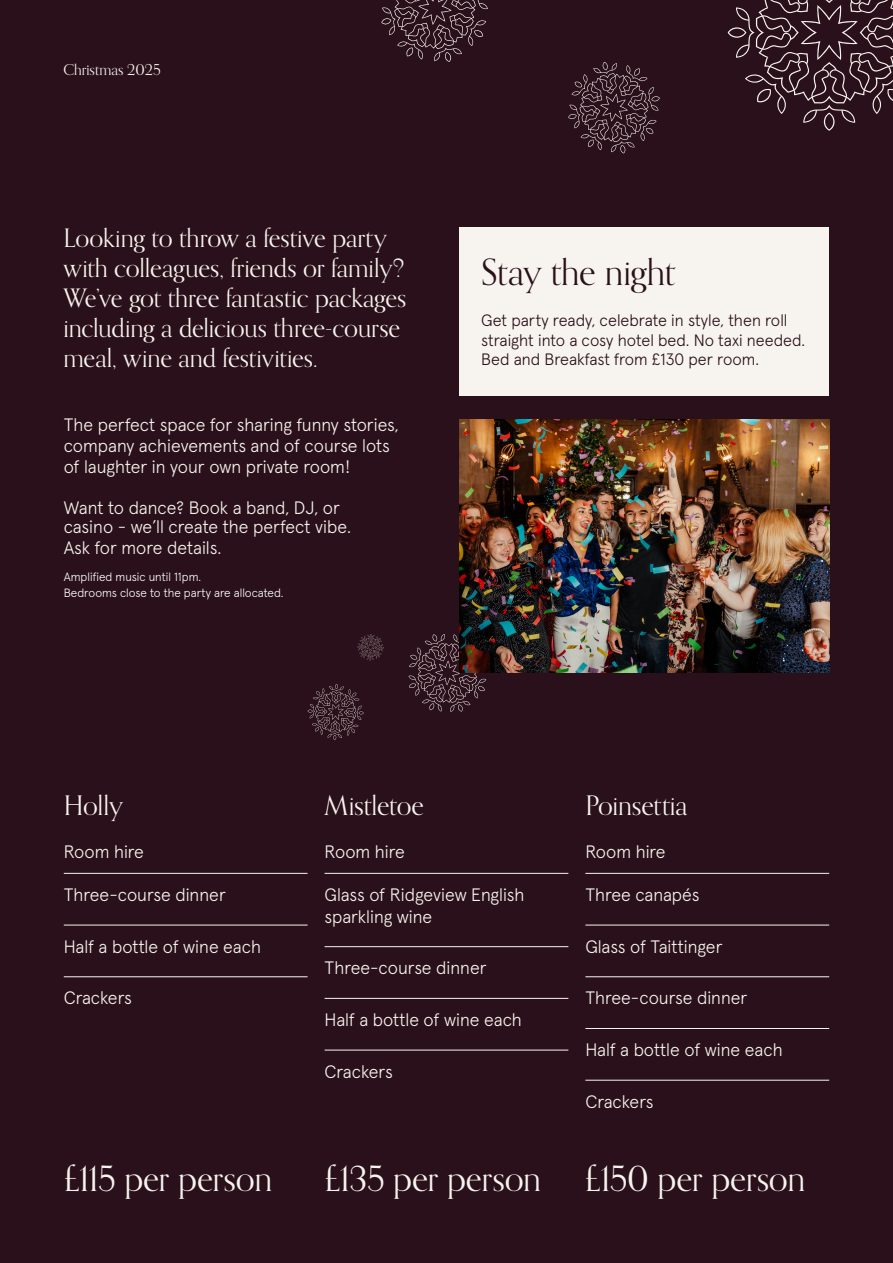
<style>
.page{position:relative;width:893px;height:1263px;background:#2a101a}
.page>*{position:absolute;margin:0;border:0;box-sizing:border-box;transform-origin:0 0}
.t1{font:36px "Orpheus Pro";letter-spacing:-.01em;color:#2a101a}
.t2{font:34.8px "Orpheus Pro";letter-spacing:-.01em;color:#f7f4ef}
.t3{font:27px "Orpheus Pro";letter-spacing:-.005em;color:#f7f4ef}
.t4{font:25.5px/30px "Orpheus Pro";letter-spacing:-.005em;color:#f7f4ef}
.t5{font:300 18px/21px "Apercu";color:#f7f4ef}
.t6{font:300 16.5px/19.5px "Apercu";color:#2a101a}
.t7{font:15px "Orpheus Pro";color:#f7f4ef}
.t8{font:300 12px/16.5px "Apercu";color:#fff}
</style>
<div class="page">
<hr style="left:64px;top:873px;width:244px;height:1px;background:#f7f4ef">
<hr style="left:64px;top:925px;width:244px;height:1px;background:#f7f4ef">
<hr style="left:64px;top:976px;width:244px;height:1px;background:#f7f4ef">
<svg style="left:728px;top:0;width:165px;height:131px"></svg>
<svg style="left:568px;top:62px;width:92px;height:91px"></svg>
<hr style="left:585px;top:873px;width:244px;height:1px;background:#f7f4ef">
<hr style="left:585px;top:925px;width:244px;height:1px;background:#f7f4ef">
<hr style="left:585px;top:976px;width:244px;height:1px;background:#f7f4ef">
<hr style="left:585px;top:1028px;width:244px;height:1px;background:#f7f4ef">
<hr style="left:585px;top:1080px;width:244px;height:1px;background:#f7f4ef">
<hr style="left:325px;top:873px;width:243px;height:1px;background:#f7f4ef">
<hr style="left:325px;top:946px;width:243px;height:1px;background:#f7f4ef">
<hr style="left:325px;top:998px;width:243px;height:1px;background:#f7f4ef">
<hr style="left:325px;top:1050px;width:243px;height:1px;background:#f7f4ef">
<svg style="left:409px;top:634px;width:78px;height:78px"></svg>
<svg style="left:381px;top:0;width:107px;height:62px"></svg>
<svg style="left:308px;top:684px;width:56px;height:56px"></svg>
<svg style="left:357px;top:634px;width:27px;height:27px"></svg>
<img style="left:460px;top:420px;width:369px;height:253px">
<div style="left:460px;top:227px;width:369px;height:168px;background:#f7f4ef"></div>
<p class="t7" style="left:63px;top:60px;width:99px">Christmas 2025</p>
<h3 class="t4" style="left:63px;top:222px;width:344px">Looking to throw a festive party with colleagues, friends or family?<br>We’ve got three fantastic packages including a delicious three-course meal, wine and festivities.</h3>
<p class="t5" style="left:64px;top:413px;width:337px">The perfect space for sharing funny stories, company achievements and of course lots of laughter in your own private room!</p>
<p class="t5" style="left:64px;top:496px;width:289px;line-height:20.2px">Want to dance? Book a band, DJ, or casino - we’ll create the perfect vibe.<br>Ask for more details.</p>
<p class="t8" style="left:64px;top:567px;width:221px">Amplified music until 11pm.<br>Bedrooms close to the party are allocated.</p>
<h1 class="t1" style="left:481px;top:249px;width:196px">Stay the night</h1>
<p class="t6" style="left:481px;top:309px;width:325px">Get party ready, celebrate in style, then roll straight into a cosy hotel bed. No taxi needed.<br>Bed and Breakfast from £130 per room.</p>
<h3 class="t3" style="left:64px;top:788px;width:61px">Holly</h3>
<p class="t5" style="left:64px;top:839px;width:82px">Room hire</p>
<p class="t5" style="left:64px;top:882px;width:164px">Three-course dinner</p>
<p class="t5" style="left:64px;top:934px;width:199px">Half a bottle of wine each</p>
<p class="t5" style="left:64px;top:986px;width:70px">Crackers</p>
<h3 class="t3" style="left:325px;top:788px;width:101px">Mistletoe</h3>
<p class="t5" style="left:325px;top:839px;width:82px">Room hire</p>
<p class="t5" style="left:325px;top:882px;width:201px;line-height:21.6px">Glass of Ridgeview English sparkling wine</p>
<p class="t5" style="left:325px;top:956px;width:164px">Three-course dinner</p>
<p class="t5" style="left:325px;top:1007px;width:199px">Half a bottle of wine each</p>
<p class="t5" style="left:325px;top:1059px;width:70px">Crackers</p>
<h3 class="t3" style="left:585px;top:788px;width:104px">Poinsettia</h3>
<p class="t5" style="left:585px;top:839px;width:82px">Room hire</p>
<p class="t5" style="left:585px;top:882px;width:116px">Three canapés</p>
<p class="t5" style="left:585px;top:934px;width:139px">Glass of Taittinger</p>
<p class="t5" style="left:585px;top:986px;width:164px">Three-course dinner</p>
<p class="t5" style="left:585px;top:1037px;width:199px">Half a bottle of wine each</p>
<p class="t5" style="left:585px;top:1089px;width:70px">Crackers</p>
<h2 class="t2" style="left:64px;top:1156px;width:210px">£115 per person</h2>
<h2 class="t2" style="left:324px;top:1156px;width:218px">£135 per person</h2>
<h2 class="t2" style="left:585px;top:1156px;width:222px">£150 per person</h2>
</div>
